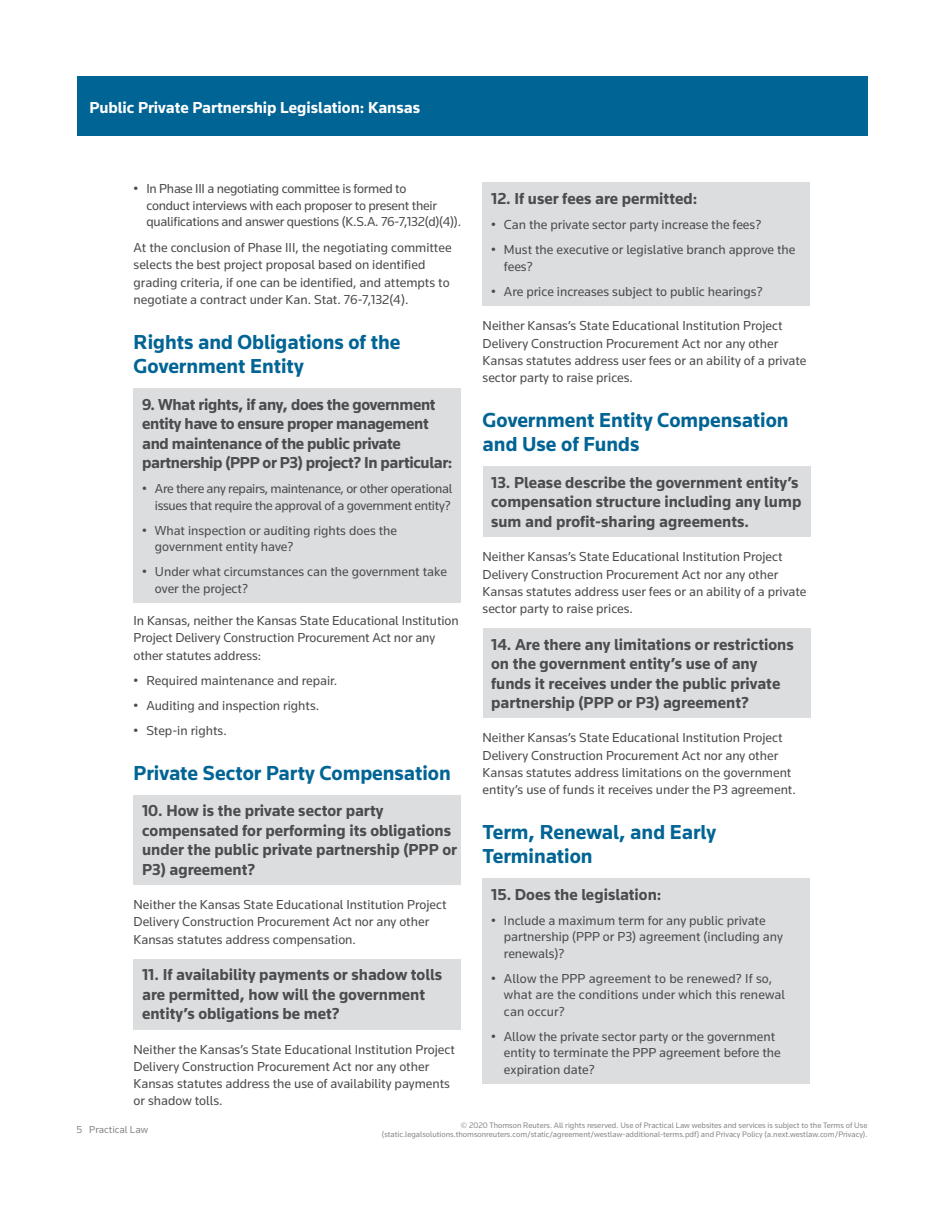
<style>
.page{position:relative;width:944px;height:1214px;background:#fff}
.page>*{position:absolute;margin:0;border:0;box-sizing:border-box;transform-origin:0 0}
.t1{font:700 21px/24px "Knowledge";color:#006494}
.t2{font:700 16.5px/19.5px "Knowledge";color:#4b4c4d}
.t3{font:700 16.5px/19.5px "Knowledge";letter-spacing:-.02em;color:#4b4c4d}
.t4{font:700 16.5px "Knowledge";color:#fff}
.t5{font:13.5px/17.2px "Knowledge";color:#4b4c4d}
.t6{font:13.5px/16.5px "Knowledge";letter-spacing:-.02em;color:#4b4c4d}
.t7{font:13.5px/16.5px "Knowledge";letter-spacing:-.025em;color:#4b4c4d;text-align:right}
.t8{font:10.5px "Knowledge";color:#86888b}
.t9{font:8.25px/9.8px "Knowledge";color:#86888b;text-align:right}
</style>
<div class="page">
<div style="left:77px;top:77px;width:790px;height:59px;background:#006494"></div>
<div style="left:134px;top:795px;width:327px;height:90px;background:#dcdddf"></div>
<div style="left:134px;top:959px;width:327px;height:70px;background:#dcdddf"></div>
<div style="left:134px;top:388px;width:327px;height:215px;background:#dcdddf"></div>
<div style="left:482px;top:466px;width:328px;height:71px;background:#dcdddf"></div>
<div style="left:482px;top:628px;width:328px;height:90px;background:#dcdddf"></div>
<div style="left:482px;top:183px;width:328px;height:123px;background:#dcdddf"></div>
<div style="left:482px;top:878px;width:328px;height:206px;background:#dcdddf"></div>
<p class="t4" style="left:89px;top:97px;width:332px">Public Private Partnership Legislation: Kansas</p>
<p class="t6" style="left:146px;top:180px;width:316px;text-indent:-13px">• In Phase III a negotiating committee is formed to<br>conduct interviews with each proposer to present their qualifications and answer questions (K.S.A. 76-7,132(d)(4)).</p>
<p class="t5" style="left:134px;top:239px;width:319px">At the conclusion of Phase III, the negotiating committee selects the best project proposal based on identified grading criteria, if one can be identified, and attempts to negotiate a contract under Kan. Stat. 76-7,132(4).</p>
<h1 class="t1" style="left:134px;top:330px;width:268px">Rights and Obligations of the<br>Government Entity</h1>
<p class="t3" style="left:142px;top:394px;width:312px">9. What rights, if any, does the government entity have to ensure proper management and maintenance of the public private partnership (PPP or P3) project? In particular:</p>
<p class="t7" style="left:142px;top:480px;width:312px">• Are there any repairs, maintenance, or other operational issues that require the approval of a government entity?</p>
<p class="t5" style="left:155px;top:521px;width:244px;line-height:16.5px;text-indent:-13px">• What inspection or auditing rights does the government entity have?</p>
<p class="t5" style="left:155px;top:563px;width:293px;line-height:16.5px;text-indent:-13px">• Under what circumstances can the government take over the project?</p>
<p class="t5" style="left:134px;top:611px;width:326px">In Kansas, neither the Kansas State Educational Institution<br>Project Delivery Construction Procurement Act nor any other statutes address:</p>
<p class="t5" style="left:134px;top:671px;width:205px">• Required maintenance and repair.</p>
<p class="t5" style="left:134px;top:696px;width:187px">• Auditing and inspection rights.</p>
<p class="t5" style="left:134px;top:721px;width:95px">• Step-in rights.</p>
<h1 class="t1" style="left:134px;top:760px;width:318px">Private Sector Party Compensation</h1>
<p class="t2" style="left:142px;top:801px;width:316px">10. How is the private sector party compensated for performing its obligations under the public private partnership (PPP or P3) agreement?</p>
<p class="t5" style="left:134px;top:896px;width:314px">Neither the Kansas State Educational Institution Project<br>Delivery Construction Procurement Act nor any other<br>Kansas statutes address compensation.</p>
<p class="t2" style="left:142px;top:964px;width:301px">11. If availability payments or shadow tolls are permitted, how will the government entity’s obligations be met?</p>
<p class="t5" style="left:134px;top:1040px;width:323px">Neither the Kansas’s State Educational Institution Project Delivery Construction Procurement Act nor any other Kansas statutes address the use of availability payments or shadow tolls.</p>
<p class="t2" style="left:491px;top:189px;width:208px">12. If user fees are permitted:</p>
<p class="t5" style="left:491px;top:216px;width:272px">• Can the private sector party increase the fees?</p>
<p class="t5" style="left:504px;top:241px;width:293px;line-height:16.5px;text-indent:-13px">• Must the executive or legislative branch approve the fees?</p>
<p class="t5" style="left:491px;top:282px;width:273px">• Are price increases subject to public hearings?</p>
<p class="t5" style="left:482px;top:317px;width:325px">Neither Kansas’s State Educational Institution Project Delivery Construction Procurement Act nor any other Kansas statutes address user fees or an ability of a private sector party to raise prices.</p>
<h1 class="t1" style="left:482px;top:408px;width:307px">Government Entity Compensation and Use of Funds</h1>
<p class="t2" style="left:491px;top:472px;width:312px">13. Please describe the government entity’s compensation structure including any lump sum and profit-sharing agreements.</p>
<p class="t5" style="left:482px;top:548px;width:325px">Neither Kansas’s State Educational Institution Project Delivery Construction Procurement Act nor any other Kansas statutes address user fees or an ability of a private sector party to raise prices.</p>
<p class="t2" style="left:491px;top:634px;width:304px">14. Are there any limitations or restrictions on the government entity’s use of any funds it receives under the public private partnership (PPP or P3) agreement?</p>
<p class="t5" style="left:482px;top:729px;width:315px">Neither Kansas’s State Educational Institution Project Delivery Construction Procurement Act nor any other Kansas statutes address limitations on the government entity’s use of funds it receives under the P3 agreement.</p>
<h1 class="t1" style="left:482px;top:820px;width:235px">Term, Renewal, and Early<br>Termination</h1>
<p class="t2" style="left:491px;top:884px;width:172px">15. Does the legislation:</p>
<p class="t5" style="left:504px;top:911px;width:280px;line-height:16.5px;text-indent:-13px">• Include a maximum term for any public private partnership (PPP or P3) agreement (including any renewals)?</p>
<p class="t5" style="left:504px;top:969px;width:283px;line-height:16.5px;text-indent:-13px">• Allow the PPP agreement to be renewed? If so, what are the conditions under which this renewal can occur?</p>
<p class="t5" style="left:504px;top:1027px;width:278px;line-height:16.5px;text-indent:-13px">• Allow the private sector party or the government entity to terminate the PPP agreement before the expiration date?</p>
<p class="t8" style="left:77px;top:1123px;width:73px">5 Practical Law</p>
<p class="t9" style="left:382px;top:1119px;width:487px">© 2020 Thomson Reuters. All rights reserved. Use of Practical Law websites and services is subject to the Terms of Use (static.legalsolutions.thomsonreuters.com/static/agreement/westlaw-additional-terms.pdf) and Privacy Policy (a.next.westlaw.com/Privacy).</p>
</div>
